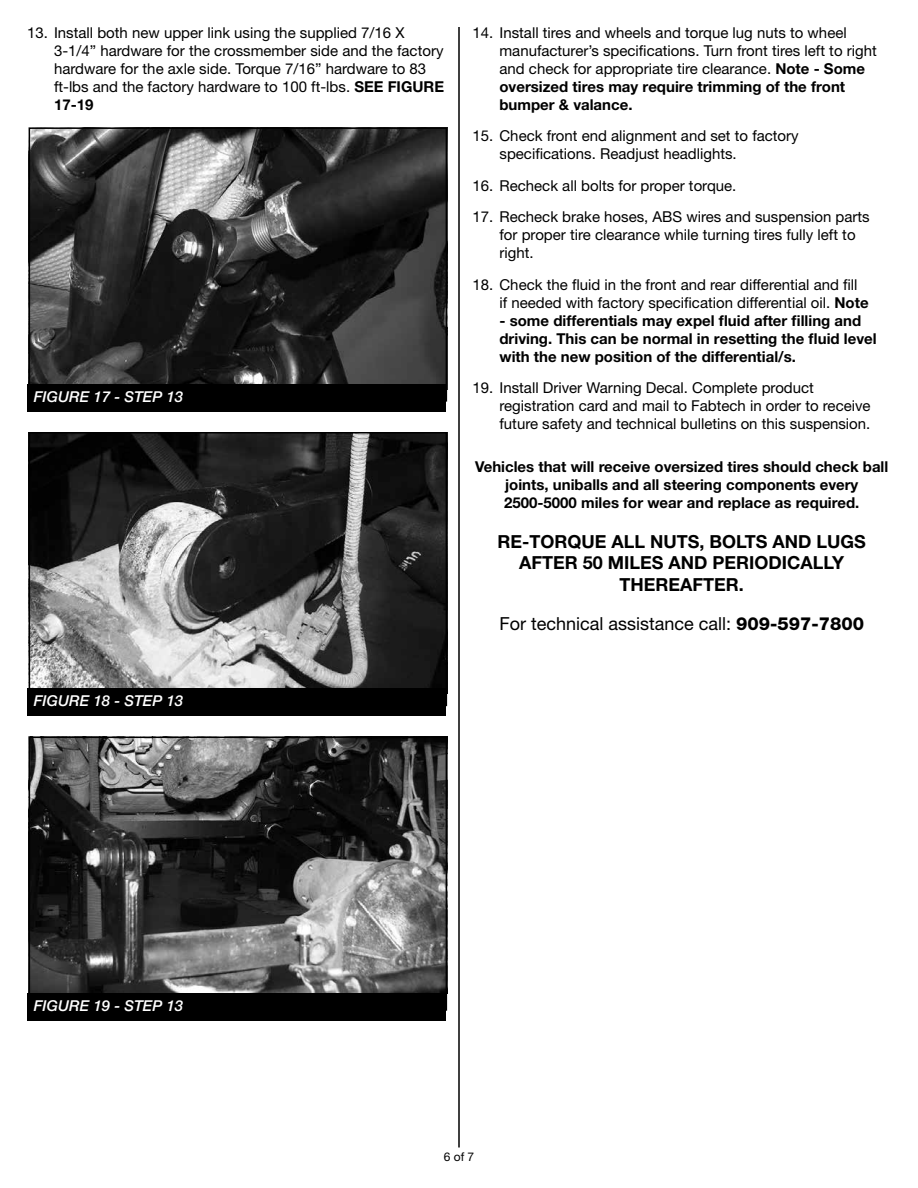
<style>
.page{position:relative;width:918px;height:1188px;background:#fff}
.page>*{position:absolute;margin:0;border:0;box-sizing:border-box;transform-origin:0 0}
.t1{font:700 18px/21.6px "Helvetica Neue LT Std";color:#000;text-align:center}
.t2{font:18px "Helvetica Neue LT Std";color:#000}
.t3{font:15px/18px "Helvetica Neue LT Std";color:#000}
.t4{font:700 15px/18px "Helvetica Neue LT Std";color:#000}
.t5{font:italic 500 15px "Helvetica Neue LT Std";color:#fff}
.t6{font:12px "Helvetica Neue LT Std";color:#000}
.s1{font-weight:700}
.s2{font-weight:800}
</style>
<div class="page">
<hr style="left:458px;top:27px;width:2px;height:1121px;background:#000">
<img style="left:32px;top:130px;width:412px;height:254px">
<div style="left:29px;top:127px;width:418px;height:275px;border:2px solid #000"></div>
<div style="left:27px;top:384px;width:419px;height:27px;background:#000"></div>
<img style="left:32px;top:435px;width:412px;height:254px">
<div style="left:29px;top:432px;width:418px;height:274px;border:2px solid #000"></div>
<div style="left:27px;top:689px;width:419px;height:27px;background:#000"></div>
<img style="left:32px;top:740px;width:412px;height:253px">
<div style="left:29px;top:737px;width:418px;height:274px;border:2px solid #000"></div>
<div style="left:27px;top:993px;width:419px;height:28px;background:#000"></div>
<p class="t3" style="left:54px;top:23px;width:392px;text-indent:-27px">13. Install both new upper link using the supplied 7/16 X 3-1/4” hardware for the crossmember side and the factory hardware for the axle side. Torque 7/16” hardware to 83 ft-lbs and the factory hardware to 100 ft-lbs. <span class="s1">SEE FIGURE 17-19</span></p>
<p class="t5" style="left:34px;top:387px;width:151px">FIGURE 17 - STEP 13</p>
<p class="t5" style="left:34px;top:692px;width:151px">FIGURE 18 - STEP 13</p>
<p class="t3" style="left:500px;top:23px;width:379px;text-indent:-27px">14. Install tires and wheels and torque lug nuts to wheel manufacturer’s specifications. Turn front tires left to right and check for appropriate tire clearance. <span class="s1">Note - Some oversized tires may require trimming of the front bumper &amp; valance.</span></p>
<p class="t3" style="left:500px;top:127px;width:301px;text-indent:-27px">15. Check front end alignment and set to factory specifications. Readjust headlights.</p>
<p class="t3" style="left:472px;top:176px;width:265px">16. Recheck all bolts for proper torque.</p>
<p class="t3" style="left:500px;top:208px;width:372px;text-indent:-27px">17. Recheck brake hoses, ABS wires and suspension parts for proper tire clearance while turning tires fully left to right.</p>
<p class="t3" style="left:500px;top:275px;width:371px;text-indent:-27px">18. Check the fluid in the front and rear differential and fill if needed with factory specification differential oil. <span class="s1">Note</span></p>
<p class="t4" style="left:500px;top:311px;width:379px">- some differentials may expel fluid after filling and driving. This can be normal in resetting the fluid level with the new position of the differential/s.</p>
<p class="t3" style="left:500px;top:379px;width:373px;text-indent:-27px">19. Install Driver Warning Decal. Complete product registration card and mail to Fabtech in order to receive future safety and technical bulletins on this suspension.</p>
<p class="t4" style="left:475px;top:457px;width:415px;text-align:center">Vehicles that will receive oversized tires should check ball joints, uniballs and all steering components every<br>2500-5000 miles for wear and replace as required.</p>
<p class="t1" style="left:498px;top:530px;width:370px">RE-TORQUE ALL NUTS, BOLTS AND LUGS<br>AFTER 50 MILES AND PERIODICALLY<br>THEREAFTER.</p>
<p class="t2" style="left:499px;top:613px;width:366px">For technical assistance call: <span class="s2">909-597-7800</span></p>
<p class="t5" style="left:34px;top:996px;width:151px">FIGURE 19 - STEP 13</p>
<p class="t6" style="left:444px;top:1150px;width:32px">6 of 7</p>
</div>
